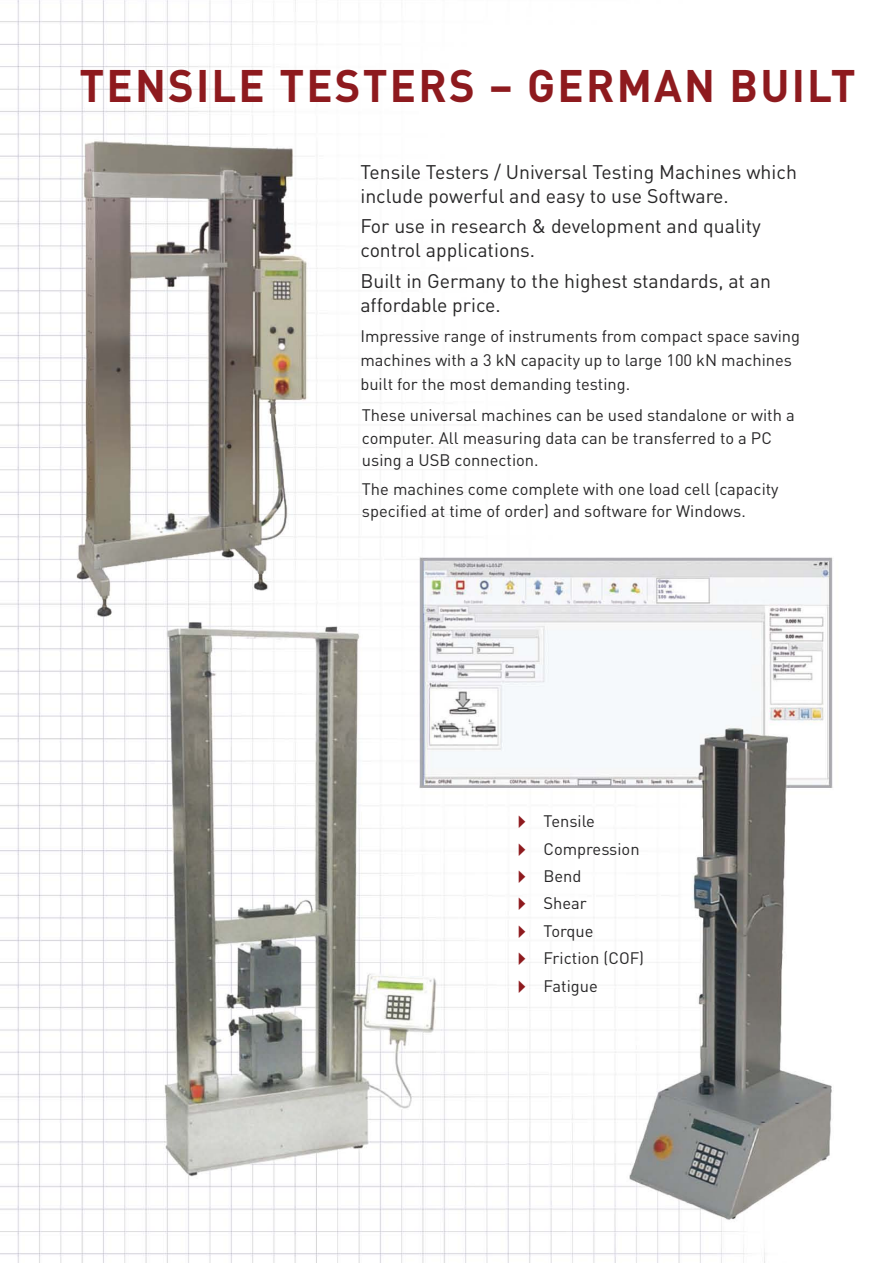
<style>
.page{position:relative;width:893px;height:1263px;background:#fff}
.page>*{position:absolute;margin:0;border:0;box-sizing:border-box;transform-origin:0 0}
.t1{font:700 45px "DIN";letter-spacing:.05em;color:#8e1a1e}
.t2{font:19.5px/24px "DIN";color:#272627}
.t3{font:16.5px/22.5px "DIN";color:#272627}
.s1{color:#8e1a1e}
</style>
<div class="page">
<img style="left:0;top:0;width:833px;height:1263px">
<h1 class="t1" style="left:80px;top:59px;width:778px">TENSILE TESTERS – GERMAN BUILT</h1>
<p class="t2" style="left:360px;top:160px;width:438px">Tensile Testers / Universal Testing Machines which include powerful and easy to use Software.</p>
<p class="t2" style="left:360px;top:214px;width:402px">For use in research &amp; development and quality control applications.</p>
<p class="t2" style="left:360px;top:269px;width:412px">Built in Germany to the highest standards, at an affordable price.</p>
<p class="t3" style="left:360px;top:324px;width:441px;line-height:24px">Impressive range of instruments from compact space saving machines with a 3 kN capacity up to large 100 kN machines built for the most demanding testing.</p>
<p class="t3" style="left:362px;top:404px;width:434px">These universal machines can be used standalone or with a computer. All measuring data can be transferred to a PC using a USB connection.</p>
<p class="t3" style="left:362px;top:478px;width:418px">The machines come complete with one load cell (capacity specified at time of order) and software for Windows.</p>
<p class="t3" style="left:518px;top:810px;width:78px"><span class="s1">◆</span> Tensile</p>
<p class="t3" style="left:518px;top:838px;width:123px"><span class="s1">◆</span> Compression</p>
<p class="t3" style="left:518px;top:865px;width:65px"><span class="s1">◆</span> Bend</p>
<p class="t3" style="left:518px;top:892px;width:70px"><span class="s1">◆</span> Shear</p>
<p class="t3" style="left:518px;top:920px;width:77px"><span class="s1">◆</span> Torque</p>
<p class="t3" style="left:518px;top:947px;width:128px"><span class="s1">◆</span> Friction (COF)</p>
<p class="t3" style="left:518px;top:974px;width:81px"><span class="s1">◆</span> Fatigue</p>
</div>
